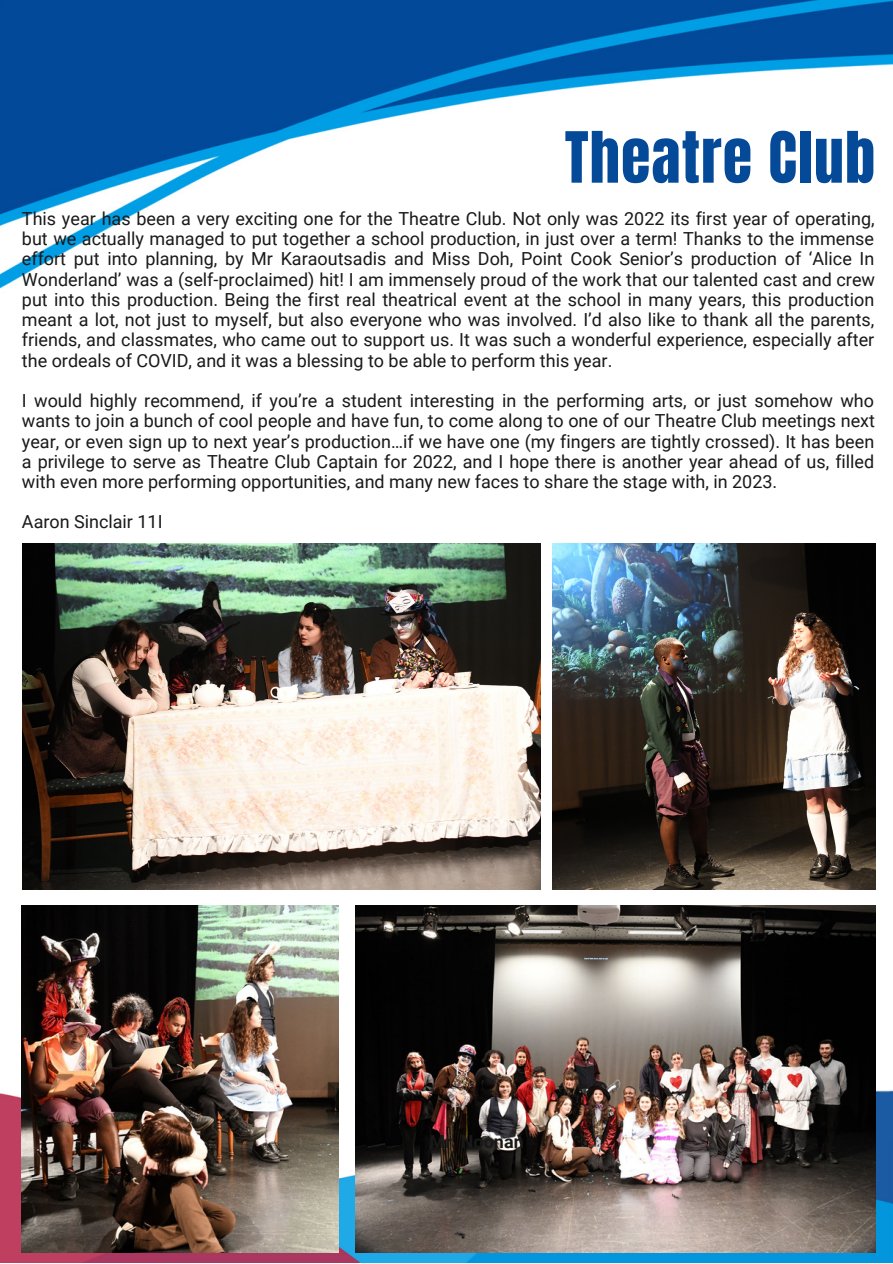
<style>
.page{position:relative;width:893px;height:1264px;background:#fff}
.page>*{position:absolute;margin:0;border:0;box-sizing:border-box;transform-origin:0 0}
.t1{font:60px "Anton";letter-spacing:.02em;color:#044a99}
.t2{font:18px/20.2px "Roboto";color:#191919;text-align:justify}
.t3{font:700 18px "Roboto";color:#191919}
</style>
<div class="page">
<img style="left:0;top:0;width:892px;height:1262px">
<img style="left:356px;top:905px;width:519px;height:347px">
<img style="left:22px;top:543px;width:519px;height:346px">
<img style="left:552px;top:543px;width:323px;height:346px">
<img style="left:22px;top:905px;width:316px;height:347px">
<h1 class="t1" style="left:564px;top:114px;width:312px">Theatre Club</h1>
<p class="t2" style="left:22px;top:208px;width:854px">This year has been a very exciting one for the Theatre Club. Not only was 2022 its first year of operating, but we actually managed to put together a school production, in just over a term! Thanks to the immense effort put into planning, by Mr Karaoutsadis and Miss Doh, Point Cook Senior’s production of ‘Alice In Wonderland’ was a (self-proclaimed) hit! I am immensely proud of the work that our talented cast and crew put into this production. Being the first real theatrical event at the school in many years, this production meant a lot, not just to myself, but also everyone who was involved. I’d also like to thank all the parents, friends, and classmates, who came out to support us. It was such a wonderful experience, especially after the ordeals of COVID, and it was a blessing to be able to perform this year.</p>
<p class="t2" style="left:22px;top:391px;width:854px">I would highly recommend, if you’re a student interesting in the performing arts, or just somehow who wants to join a bunch of cool people and have fun, to come along to one of our Theatre Club meetings next year, or even sign up to next year’s production…if we have one (my fingers are tightly crossed). It has been a privilege to serve as Theatre Club Captain for 2022, and I hope there is another year ahead of us, filled with even more performing opportunities, and many new faces to share the stage with, in 2023.</p>
<p class="t2" style="left:22px;top:512px;width:142px">Aaron Sinclair 11I</p>
<p class="t3" style="left:429px;top:1131px;width:96px">Mr Noonan</p>
</div>
